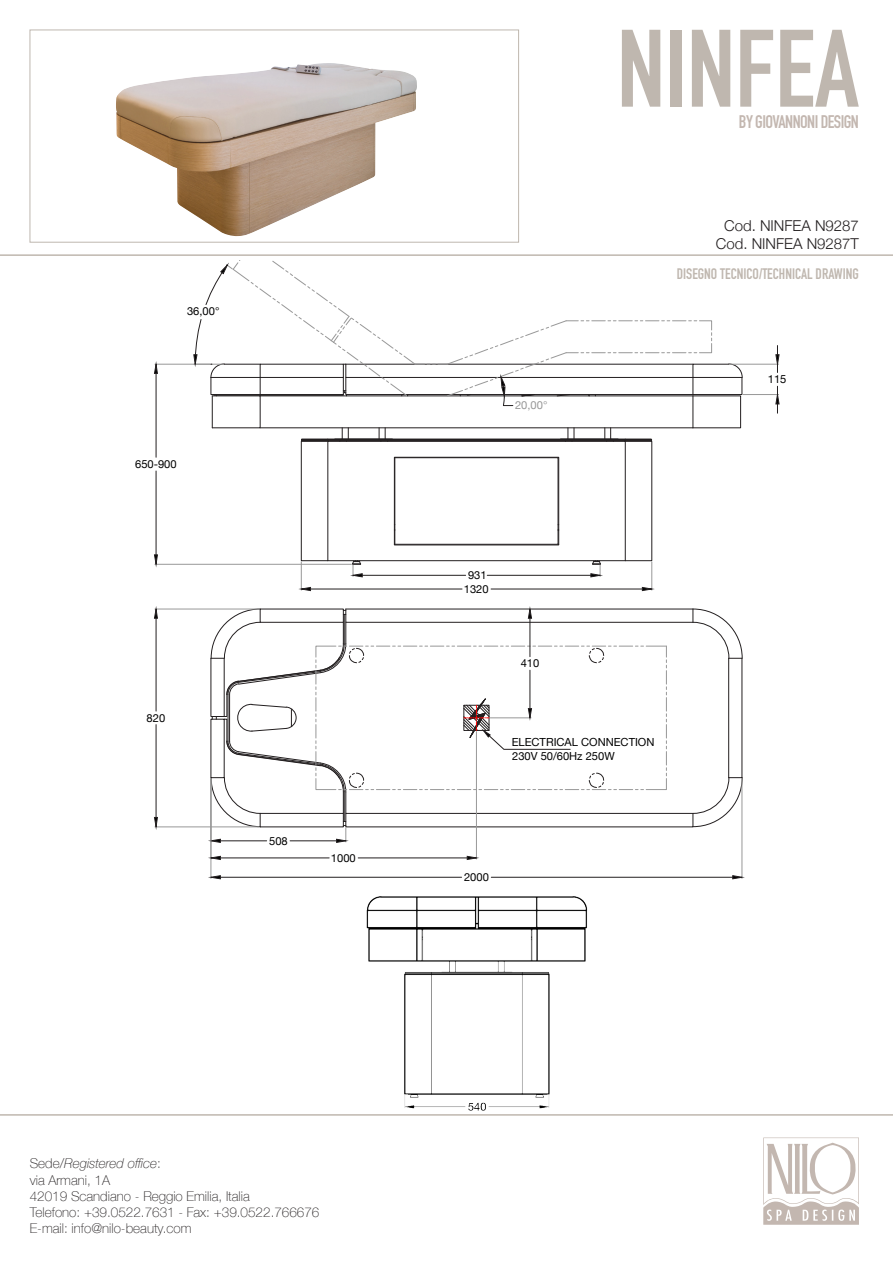
<style>
.page{position:relative;width:893px;height:1263px;background:#fff}
.page>*{position:absolute;margin:0;border:0;box-sizing:border-box;transform-origin:0 0}
.t1{font:700 108px "DIN Condensed";color:#bfb7af}
.t2{font:700 18px "DIN Condensed";letter-spacing:-.03em;color:#c3b7b0}
.t3{font:700 15px "DIN Condensed";color:#bfb7af}
.t4{font:300 15px "Helvetica Neue";color:#231f20}
.t5{font:100 13.5px "Helvetica Neue";color:#231f20}
.t6{font:italic 100 13.5px "Helvetica Neue";color:#231f20}
.t7{font:11.1px/13.5px "Helvetica Neue";color:#000}
.t8{font:11.1px "Helvetica Neue";color:#989898}
.s1{font-style:normal}
</style>
<div class="page">
<div style="left:394px;top:457px;width:165px;height:88px;border:1px solid #231f20"></div>
<hr style="left:328px;top:560px;width:297px;height:1px;background:#231f20">
<div style="left:301px;top:441px;width:27px;height:120px;border:1px solid #231f20"></div>
<div style="left:625px;top:441px;width:27px;height:120px;border:1px solid #231f20"></div>
<hr style="left:260px;top:428px;width:433px;height:1px;background:#231f20">
<svg style="left:301px;top:428px;width:351px;height:14px"></svg>
<hr style="left:310px;top:589px;width:152px;height:1px;background:#231f20">
<hr style="left:491px;top:589px;width:151px;height:1px;background:#231f20">
<svg style="left:301px;top:562px;width:10px;height:29px"></svg>
<svg style="left:642px;top:562px;width:10px;height:29px"></svg>
<hr style="left:155px;top:564px;width:196px;height:1px;background:#989898">
<hr style="left:155px;top:364px;width:68px;height:1px;background:#989898">
<hr style="left:156px;top:471px;width:1px;height:84px;background:#231f20">
<hr style="left:156px;top:373px;width:1px;height:84px;background:#231f20">
<svg style="left:154px;top:554px;width:4px;height:11px"></svg>
<svg style="left:154px;top:363px;width:4px;height:11px"></svg>
<hr style="left:155px;top:609px;width:104px;height:1px;background:#989898">
<hr style="left:155px;top:827px;width:104px;height:1px;background:#989898">
<hr style="left:156px;top:618px;width:1px;height:93px;background:#231f20">
<hr style="left:156px;top:725px;width:1px;height:92px;background:#231f20">
<svg style="left:154px;top:608px;width:4px;height:11px"></svg>
<svg style="left:154px;top:817px;width:4px;height:11px"></svg>
<hr style="left:211px;top:779px;width:1px;height:99px;background:#989898">
<hr style="left:742px;top:779px;width:1px;height:99px;background:#989898">
<hr style="left:220px;top:877px;width:242px;height:1px;background:#231f20">
<hr style="left:491px;top:877px;width:242px;height:1px;background:#231f20">
<svg style="left:210px;top:875px;width:11px;height:4px"></svg>
<svg style="left:732px;top:875px;width:11px;height:4px"></svg>
<hr style="left:730px;top:364px;width:49px;height:1px;background:#989898">
<hr style="left:743px;top:394px;width:36px;height:1px;background:#989898">
<svg style="left:775px;top:345px;width:5px;height:27px"></svg>
<svg style="left:775px;top:386px;width:5px;height:27px"></svg>
<hr style="left:362px;top:575px;width:104px;height:1px;background:#231f20">
<hr style="left:487px;top:575px;width:104px;height:1px;background:#231f20">
<svg style="left:352px;top:561px;width:11px;height:17px"></svg>
<svg style="left:590px;top:561px;width:11px;height:17px"></svg>
<svg style="left:193px;top:261px;width:550px;height:145px"></svg>
<svg style="left:210px;top:608px;width:533px;height:235px"></svg>
<hr style="left:476px;top:731px;width:1px;height:128px;background:#989898">
<hr style="left:211px;top:779px;width:1px;height:80px;background:#989898">
<hr style="left:358px;top:858px;width:109px;height:1px;background:#231f20">
<hr style="left:220px;top:858px;width:109px;height:1px;background:#231f20">
<svg style="left:466px;top:855px;width:11px;height:5px"></svg>
<svg style="left:210px;top:855px;width:11px;height:5px"></svg>
<img style="left:366px;top:896px;width:222px;height:215px">
<img style="left:116px;top:63px;width:301px;height:174px">
<div style="left:30px;top:30px;width:489px;height:212px;border:1px solid #bfb7af"></div>
<hr style="left:0;top:254px;width:893px;height:2px;background:#bfb7af">
<hr style="left:0;top:1114px;width:893px;height:2px;background:#bfb7af">
<svg style="left:763px;top:1137px;width:96px;height:88px"></svg>
<p class="t7" style="left:187px;top:305px;width:34px">36,00°</p>
<p class="t7" style="left:135px;top:458px;width:43px">650-900</p>
<p class="t7" style="left:147px;top:712px;width:20px">820</p>
<p class="t7" style="left:269px;top:834px;width:20px">508</p>
<p class="t7" style="left:331px;top:852px;width:26px">1000</p>
<p class="t8" style="left:515px;top:397px;width:34px">20,00°</p>
<p class="t1" style="left:617px;top:-4px;width:243px">NINFEA</p>
<p class="t2" style="left:739px;top:110px;width:122px">BY GIOVANNONI DESIGN</p>
<p class="t4" style="left:724px;top:214px;width:136px">Cod. NINFEA N9287</p>
<p class="t4" style="left:716px;top:232px;width:145px">Cod. NINFEA N9287T</p>
<p class="t3" style="left:677px;top:263px;width:184px">DISEGNO TECNICO/TECHNICAL DRAWING</p>
<p class="t7" style="left:768px;top:373px;width:20px">115</p>
<p class="t7" style="left:468px;top:569px;width:20px">931</p>
<p class="t7" style="left:464px;top:583px;width:26px">1320</p>
<p class="t7" style="left:521px;top:657px;width:20px">410</p>
<p class="t7" style="left:512px;top:736px;width:144px">ELECTRICAL CONNECTION<br>230V 50/60Hz 250W</p>
<p class="t7" style="left:464px;top:871px;width:26px">2000</p>
<p class="t6" style="left:30px;top:1153px;width:133px"><span class="s1">Sede/</span>Registered office<span class="s1">:</span></p>
<p class="t5" style="left:30px;top:1169px;width:82px">via Armani, 1A</p>
<p class="t5" style="left:30px;top:1186px;width:222px">42019 Scandiano - Reggio Emilia, Italia</p>
<p class="t5" style="left:30px;top:1202px;width:291px">Telefono: +39.0522.7631 - Fax: +39.0522.766676</p>
<p class="t5" style="left:30px;top:1218px;width:163px">E-mail: info@nilo-beauty.com</p>
</div>
